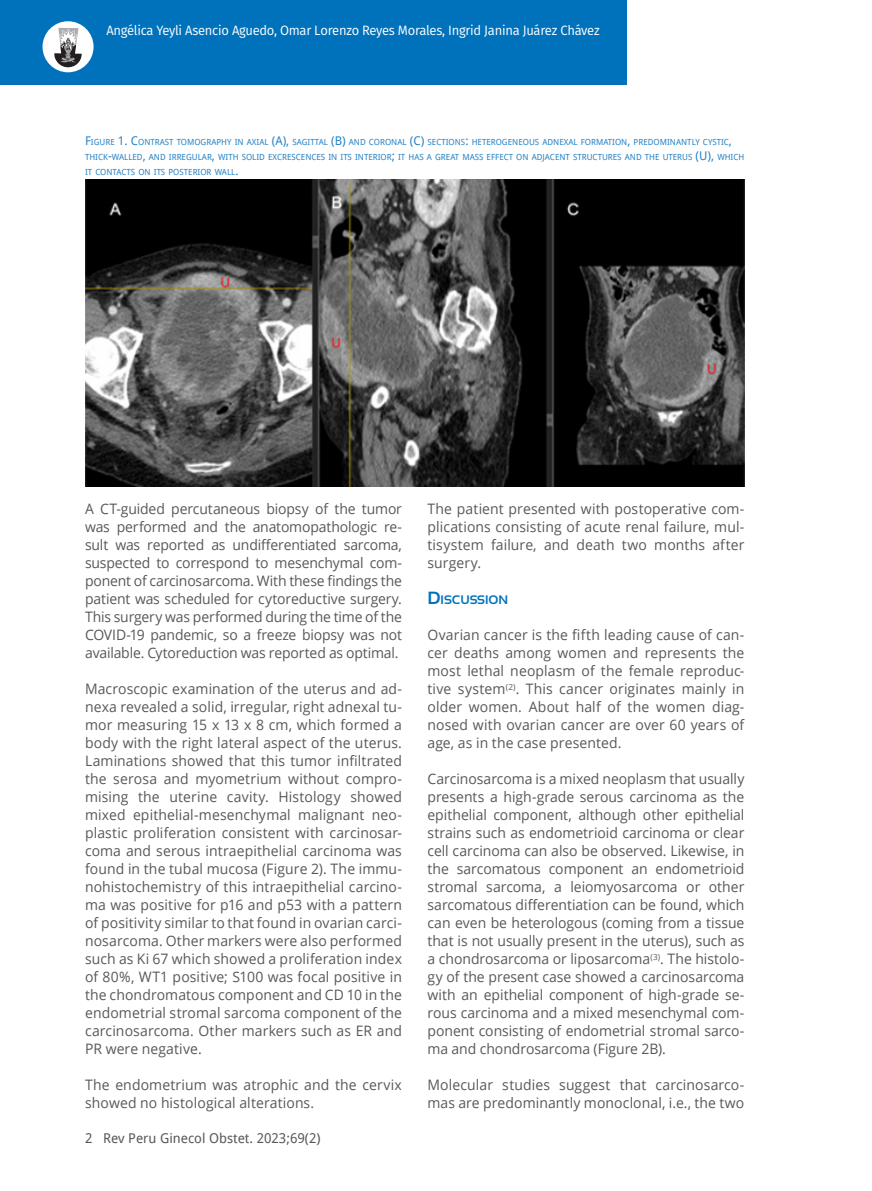
<style>
.page{position:relative;width:872px;height:1191px;background:#fff}
.page>*{position:absolute;margin:0;border:0;box-sizing:border-box;transform-origin:0 0}
.t1{font:14.4px/18px "Open Sans";letter-spacing:.005em;color:#57585a;text-align:justify}
.t2{font:13.5px "Fira Sans";letter-spacing:-.02em;color:#fff;scale:.96 1}
.t3{font:13.5px "Droid Sans";color:#57585a}
.t4{font:700 12.3px "Sansation";color:#0072bc}
.Leyenda{font:8.4px/15px "Droid Sans";color:#2783c5}
.s1{font-size:12px}
.s2{font-size:17.7px}
</style>
<div class="page">
<div style="left:0;top:0;width:626px;height:85px;background:#0072bc"></div>
<div style="left:43px;top:21px;width:51px;height:51px;background:#fff;border-radius:50%"></div>
<svg style="left:54px;top:28px;width:28px;height:40px"></svg>
<img style="left:85px;top:179px;width:659px;height:307px">
<p class="t2" style="left:106px;top:20px;width:515px">Angélica Yeyli Asencio Aguedo, Omar Lorenzo Reyes Morales, Ingrid Janina Juárez Chávez</p>
<p class="Leyenda" style="left:85px;top:134px;width:661px"><span class="s1">F</span>IGURE <span class="s1">1. C</span>ONTRAST TOMOGRAPHY IN AXIAL <span class="s1">(A),</span> SAGITTAL <span class="s1">(B)</span> AND CORONAL <span class="s1">(C)</span> SECTIONS<span class="s1">:</span> HETEROGENEOUS ADNEXAL FORMATION<span class="s1">,</span> PREDOMINANTLY CYSTIC<span class="s1">,<br></span>THICK<span class="s1">-</span>WALLED<span class="s1">,</span> AND IRREGULAR<span class="s1">,</span> WITH SOLID EXCRESCENCES IN ITS INTERIOR<span class="s1">;</span> IT HAS A GREAT MASS EFFECT ON ADJACENT STRUCTURES AND THE UTERUS <span class="s1">(U),</span> WHICH<br>IT CONTACTS ON ITS POSTERIOR WALL<span class="s1">.</span></p>
<p class="t1" style="left:85px;top:499px;width:318px">A CT-guided percutaneous biopsy of the tumor was performed and the anatomopathologic re&shy;sult was reported as undifferentiated sarcoma, suspected to correspond to mesenchymal com&shy;ponent of carcinosarcoma. With these findings the patient was scheduled for cytoreductive surgery.<br>This surgery was performed during the time of the COVID-19 pandemic, so a freeze biopsy was not available. Cytoreduction was reported as optimal.</p>
<p class="t1" style="left:85px;top:679px;width:318px">Macroscopic examination of the uterus and ad&shy;nexa revealed a solid, irregular, right adnexal tu&shy;mor measuring 15 x 13 x 8 cm, which formed a body with the right lateral aspect of the uterus.<br>Laminations showed that this tumor infiltrated the serosa and myometrium without compro&shy;mising the uterine cavity. Histology showed mixed epithelial-mesenchymal malignant neo&shy;plastic proliferation consistent with carcinosar&shy;coma and serous intraepithelial carcinoma was found in the tubal mucosa (Figure 2). The immu&shy;nohistochemistry of this intraepithelial carcino&shy;ma was positive for p16 and p53 with a pattern of positivity similar to that found in ovarian carci&shy;nosarcoma. Other markers were also performed such as Ki 67 which showed a proliferation index of 80%, WT1 positive; S100 was focal positive in the chondromatous component and CD 10 in the endometrial stromal sarcoma component of the carcinosarcoma. Other markers such as ER and PR were negative.</p>
<p class="t1" style="left:85px;top:1075px;width:318px">The endometrium was atrophic and the cervix showed no histological alterations.</p>
<p class="t3" style="left:85px;top:1128px;width:237px">2 Rev Peru Ginecol Obstet. 2023;69(2)</p>
<p class="t1" style="left:427px;top:499px;width:318px">The patient presented with postoperative com&shy;plications consisting of acute renal failure, mul&shy;tisystem failure, and death two months after surgery.</p>
<p class="t4" style="left:427px;top:593px;width:82px"><span class="s2">D</span>ISCUSSION</p>
<p class="t1" style="left:427px;top:625px;width:318px">Ovarian cancer is the fifth leading cause of can&shy;cer deaths among women and represents the most lethal neoplasm of the female reproduc&shy;tive system<sup>(2)</sup>. This cancer originates mainly in older women. About half of the women diag&shy;nosed with ovarian cancer are over 60 years of age, as in the case presented.</p>
<p class="t1" style="left:427px;top:769px;width:318px">Carcinosarcoma is a mixed neoplasm that usually presents a high-grade serous carcinoma as the epithelial component, although other epithelial strains such as endometrioid carcinoma or clear cell carcinoma can also be observed. Likewise, in the sarcomatous component an endometrioid stromal sarcoma, a leiomyosarcoma or other sarcomatous differentiation can be found, which can even be heterologous (coming from a tissue that is not usually present in the uterus), such as a chondrosarcoma or liposarcoma<sup>(3)</sup>. The histolo&shy;gy of the present case showed a carcinosarcoma with an epithelial component of high-grade se&shy;rous carcinoma and a mixed mesenchymal com&shy;ponent consisting of endometrial stromal sarco&shy;ma and chondrosarcoma (Figure 2B).</p>
<p class="t1" style="left:427px;top:1075px;width:318px">Molecular studies suggest that carcinosarco&shy;mas are predominantly monoclonal, i.e., the two</p>
</div>
